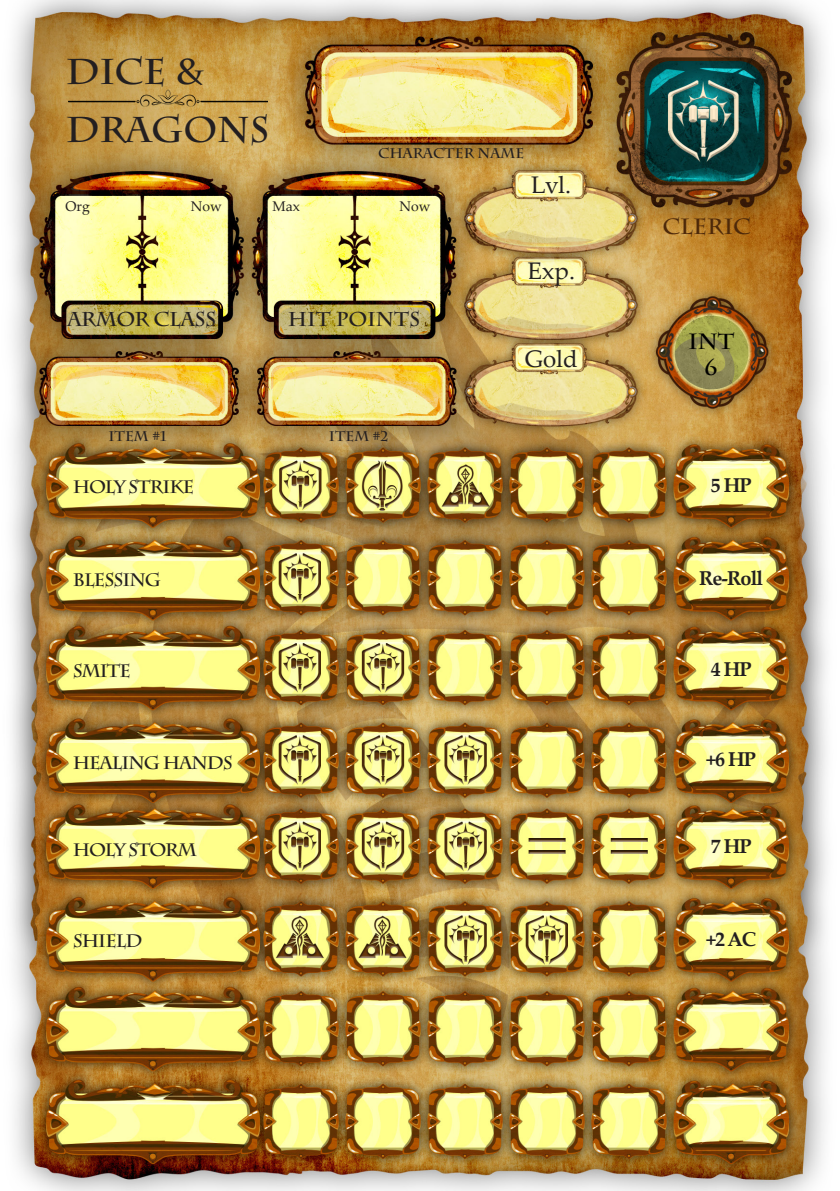
<style>
.page{position:relative;width:840px;height:1191px;background:#fff}
.page>*{position:absolute;margin:0;border:0;box-sizing:border-box;transform-origin:0 0}
.t1{font:700 35.8px/58px "Charlemagne Std";letter-spacing:-.005em;color:#231f20}
.t2{font:24px "Palatino Linotype";color:#231f20}
.t3{font:700 22px "Charlemagne Std";color:#4d290a}
.t4{font:700 22px/26.4px "Charlemagne Std";color:#000;text-align:center}
.t5{font:700 20px "Palatino Linotype";letter-spacing:-.05em;color:#231f20}
.t6{font:700 20px "Charlemagne Std";letter-spacing:-.02em;color:#231f20}
.t7{font:700 20px "Charlemagne Std";color:#231f20}
.t8{font:700 18px "Charlemagne Std";letter-spacing:-.05em;color:#231f20}
.t9{font:700 18px "Charlemagne Std";letter-spacing:-.07em;color:#231f20}
.t10{font:700 14px "Charlemagne Std";color:#231f20}
.t11{font:14px "Palatino Linotype";color:#231f20}
</style>
<div class="page">
<img style="left:12px;top:0;width:815px;height:1190px">
<img style="left:68px;top:63px;width:199px;height:70px">
<h1 class="t1" style="left:66px;top:43px;width:205px">DICE &amp;<br>DRAGONS</h1>
<p class="t10" style="left:378px;top:145px;width:148px">CHARACTER NAME</p>
<p class="t11" style="left:66px;top:196px;width:26px">Org</p>
<p class="t11" style="left:272px;top:196px;width:29px">Max</p>
<p class="t11" style="left:191px;top:196px;width:32px">Now</p>
<p class="t11" style="left:399px;top:196px;width:32px">Now</p>
<h2 class="t2" style="left:531px;top:167px;width:41px">Lvl.</h2>
<p class="t6" style="left:67px;top:308px;width:150px">ARMOR CLASS</p>
<p class="t7" style="left:287px;top:308px;width:134px">HIT POINTS</p>
<p class="t10" style="left:108px;top:428px;width:60px">ITEM #1</p>
<p class="t10" style="left:329px;top:428px;width:61px">ITEM #2</p>
<h2 class="t2" style="left:527px;top:253px;width:49px">Exp.</h2>
<h2 class="t2" style="left:524px;top:341px;width:55px">Gold</h2>
<p class="t3" style="left:662px;top:213px;width:90px">CLERIC</p>
<p class="t4" style="left:687px;top:328px;width:48px">INT<br>6</p>
<p class="t8" style="left:73px;top:476px;width:123px">HOLY STRIKE</p>
<p class="t5" style="left:710px;top:471px;width:42px">5 HP</p>
<p class="t8" style="left:73px;top:569px;width:90px">BLESSING</p>
<p class="t5" style="left:699px;top:563px;width:65px">Re-Roll</p>
<p class="t8" style="left:73px;top:660px;width:60px">SMITE</p>
<p class="t5" style="left:710px;top:654px;width:42px">4 HP</p>
<p class="t8" style="left:73px;top:752px;width:162px">HEALING HANDS</p>
<p class="t5" style="left:705px;top:745px;width:51px">+6 HP</p>
<p class="t9" style="left:73px;top:839px;width:126px">HOLY STORM</p>
<p class="t5" style="left:710px;top:832px;width:42px">7 HP</p>
<p class="t8" style="left:73px;top:930px;width:71px">SHIELD</p>
<p class="t5" style="left:705px;top:925px;width:52px">+2 AC</p>
</div>
